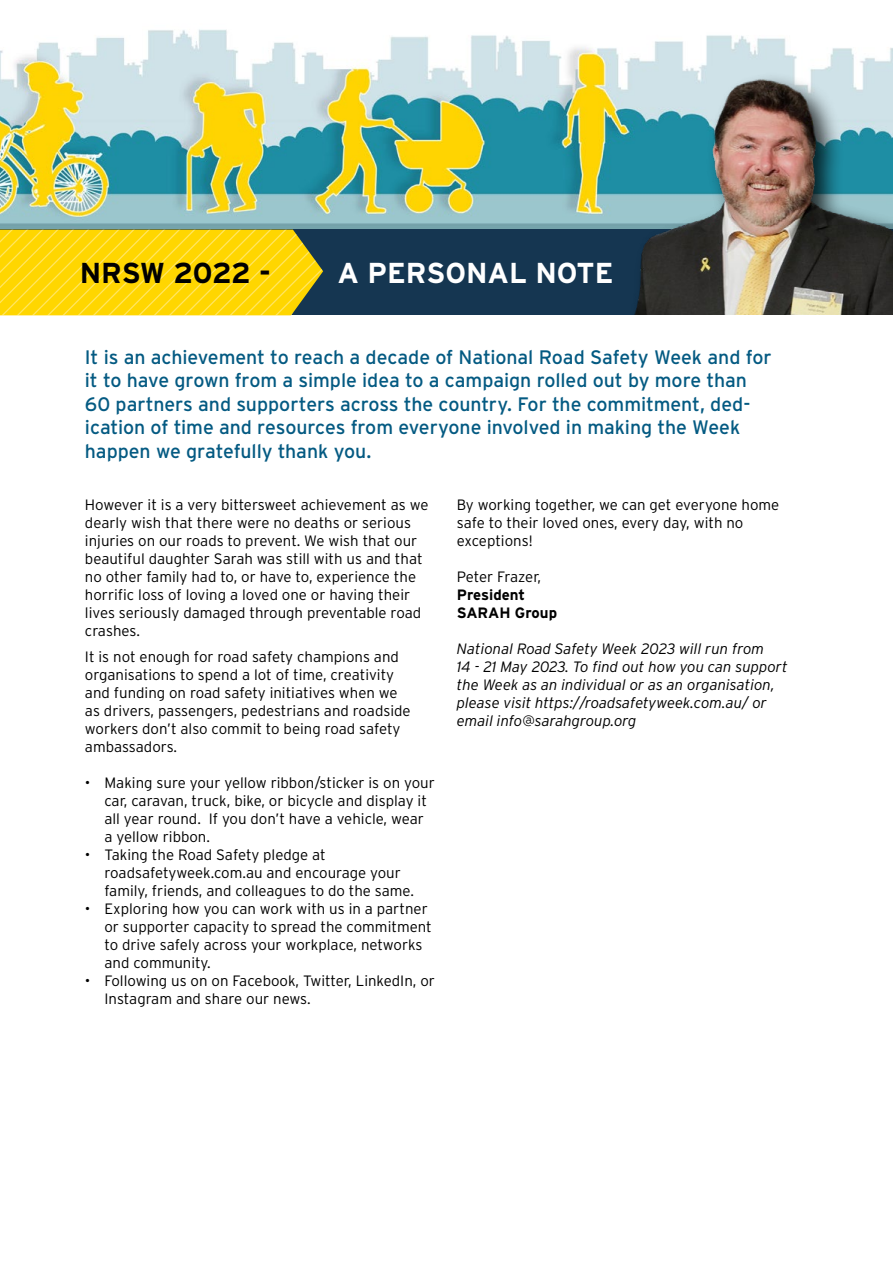
<style>
.page{position:relative;width:893px;height:1263px;background:#fff}
.page>*{position:absolute;margin:0;border:0;box-sizing:border-box;transform-origin:0 0}
.t1{font:700 28.8px "Interstate";color:#fff}
.t2{font:700 28.8px "Interstate";letter-spacing:-.02em;color:#000}
.t3{font:19.5px/23.4px "Interstate";letter-spacing:-.005em;color:#045a82}
.t4{font:300 15px/18px "Interstate";color:#000}
.t5{font:italic 300 15px/18px "Interstate";color:#000}
.t6{font:700 15px/18px "Interstate";color:#000}
</style>
<div class="page">
<img style="left:0;top:29px;width:786px;height:201px">
<div style="left:0;top:230px;width:893px;height:85px;background:#153651"></div>
<svg style="left:0;top:230px;width:323px;height:85px;background:#f3d00e"></svg>
<img style="left:586px;top:45px;width:307px;height:269px">
<h1 class="t2" style="left:80px;top:257px;width:193px">NRSW 2022 -</h1>
<h1 class="t1" style="left:338px;top:257px;width:277px">A PERSONAL NOTE</h1>
<p class="t3" style="left:85px;top:345px;width:688px">It is an achievement to reach a decade of National Road Safety Week and for it to have grown from a simple idea to a campaign rolled out by more than 60 partners and supporters across the country. For the commitment, ded&shy;ication of time and resources from everyone involved in making the Week happen we gratefully thank you.</p>
<p class="t4" style="left:85px;top:495px;width:345px">However it is a very bittersweet achievement as we dearly wish that there were no deaths or serious injuries on our roads to prevent. We wish that our beautiful daughter Sarah was still with us and that no other family had to, or have to, experience the horrific loss of loving a loved one or having their lives seriously damaged through preventable road crashes.</p>
<p class="t4" style="left:85px;top:648px;width:327px">It is not enough for road safety champions and organisations to spend a lot of time, creativity and funding on road safety initiatives when we as drivers, passengers, pedestrians and roadside workers don’t also commit to being road safety ambassadors.</p>
<p class="t4" style="left:104px;top:774px;width:332px;text-indent:-20px">• Making sure your yellow ribbon/sticker is on your car, caravan, truck, bike, or bicycle and display it all year round. If you don’t have a vehicle, wear a yellow ribbon.</p>
<p class="t4" style="left:104px;top:846px;width:311px;text-indent:-20px">• Taking the Road Safety pledge at roadsafetyweek.com.au and encourage your family, friends, and colleagues to do the same.</p>
<p class="t4" style="left:104px;top:900px;width:329px;text-indent:-20px">• Exploring how you can work with us in a partner or supporter capacity to spread the commitment to drive safely across your workplace, networks and community.</p>
<p class="t4" style="left:104px;top:972px;width:332px;text-indent:-20px">• Following us on on Facebook, Twitter, LinkedIn, or<br>Instagram and share our news.</p>
<p class="t4" style="left:457px;top:495px;width:324px">By working together, we can get everyone home safe to their loved ones, every day, with no exceptions!</p>
<p class="t4" style="left:457px;top:567px;width:86px">Peter Frazer,</p>
<p class="t6" style="left:457px;top:585px;width:102px">President<br>SARAH Group</p>
<p class="t5" style="left:457px;top:639px;width:332px">National Road Safety Week 2023 will run from<br>14 - 21 May 2023. To find out how you can support the Week as an individual or as an organisation, please visit https://roadsafetyweek.com.au/ or email info@sarahgroup.org</p>
</div>
